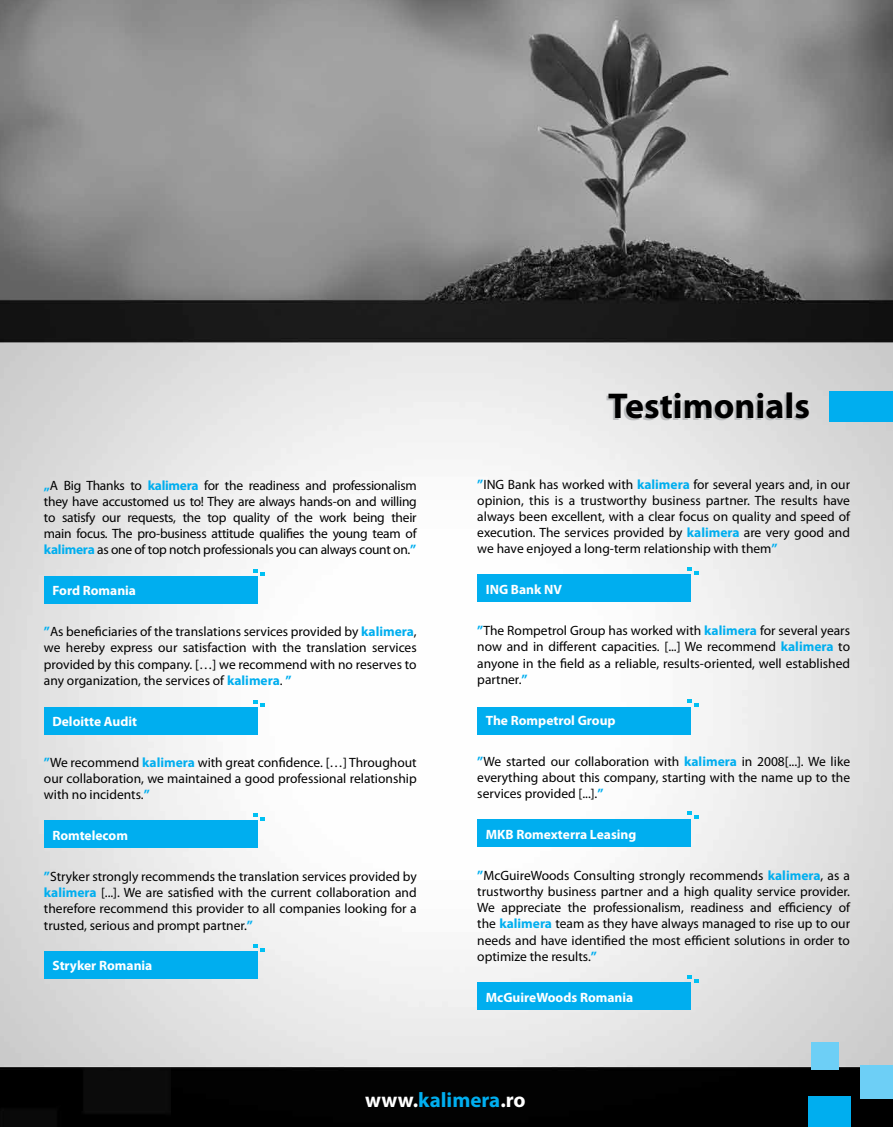
<style>
.page{position:relative;width:893px;height:1127px;background:#fff}
.page>*{position:absolute;margin:0;border:0;box-sizing:border-box;transform-origin:0 0}
.t1{font:700 36px "Myriad Pro";color:#000}
.t2{font:700 21px "Myriad Pro";color:#00aeef}
.t3{font:13.5px/16.2px "Myriad Pro";color:#000;text-align:justify}
.t4{font:700 13.5px "Myriad Pro";color:#fff}
.s1{font-weight:700;color:#00aeef}
.s2{color:#fff}
</style>
<div class="page">
<img style="left:0;top:0;width:893px;height:1127px">
<div style="left:44px;top:576px;width:214px;height:28px;background:#00aeef"></div>
<svg style="left:254px;top:569px;width:11px;height:7px"></svg>
<div style="left:44px;top:707px;width:214px;height:28px;background:#00aeef"></div>
<svg style="left:254px;top:700px;width:11px;height:7px"></svg>
<div style="left:44px;top:820px;width:214px;height:28px;background:#00aeef"></div>
<svg style="left:254px;top:813px;width:11px;height:7px"></svg>
<div style="left:44px;top:952px;width:214px;height:27px;background:#00aeef"></div>
<svg style="left:254px;top:944px;width:11px;height:8px"></svg>
<div style="left:477px;top:575px;width:214px;height:27px;background:#00aeef"></div>
<svg style="left:687px;top:567px;width:11px;height:8px"></svg>
<div style="left:477px;top:707px;width:214px;height:27px;background:#00aeef"></div>
<svg style="left:687px;top:699px;width:11px;height:8px"></svg>
<div style="left:477px;top:819px;width:214px;height:27px;background:#00aeef"></div>
<svg style="left:687px;top:811px;width:11px;height:8px"></svg>
<div style="left:477px;top:982px;width:214px;height:28px;background:#00aeef"></div>
<svg style="left:687px;top:975px;width:11px;height:7px"></svg>
<div style="left:829px;top:391px;width:64px;height:31px;background:#00aeef"></div>
<div style="left:811px;top:1042px;width:28px;height:27px;background:#6dcff6"></div>
<div style="left:861px;top:1065px;width:32px;height:34px;background:#6dcff6"></div>
<div style="left:808px;top:1096px;width:42px;height:31px;background:#00aeef"></div>
<p class="t3" style="left:44px;top:477px;width:374px"><span class="s1">„</span>A Big Thanks to <span class="s1">kalimera</span> for the readiness and professionalism they have accustomed us to! They are always hands-on and willing to satisfy our requests, the top quality of the work being their main focus. The pro-business attitude qualifies the young team of <span class="s1">kalimera</span> as one of top notch professionals you can always count on.<span class="s1">”</span></p>
<p class="t4" style="left:52px;top:582px;width:85px">Ford Romania</p>
<p class="t3" style="left:44px;top:623px;width:374px"><span class="s1">”</span>As beneficiaries of the translations services provided by <span class="s1">kalimera</span>, we hereby express our satisfaction with the translation services provided by this company. […] we recommend with no reserves to any organization, the services of <span class="s1">kalimera</span>. <span class="s1">”</span></p>
<p class="t4" style="left:52px;top:712px;width:86px">Deloitte Audit</p>
<p class="t3" style="left:44px;top:754px;width:374px"><span class="s1">”</span>We recommend <span class="s1">kalimera</span> with great confidence. […] Throughout our collaboration, we maintained a good professional relationship with no incidents.<span class="s1">”</span></p>
<p class="t4" style="left:52px;top:827px;width:77px">Romtelecom</p>
<p class="t3" style="left:44px;top:868px;width:374px"><span class="s1">”</span>Stryker strongly recommends the translation services provided by <span class="s1">kalimera</span> [...]. We are satisfied with the current collaboration and therefore recommend this provider to all companies looking for a trusted, serious and prompt partner.<span class="s1">”</span></p>
<p class="t4" style="left:52px;top:957px;width:101px">Stryker Romania</p>
<h1 class="t1" style="left:608px;top:383px;width:203px">Testimonials</h1>
<p class="t3" style="left:477px;top:476px;width:374px"><span class="s1">”</span>ING Bank has worked with <span class="s1">kalimera</span> for several years and, in our opinion, this is a trustworthy business partner. The results have always been excellent, with a clear focus on quality and speed of execution. The services provided by <span class="s1">kalimera</span> are very good and we have enjoyed a long-term relationship with them<span class="s1">”</span></p>
<p class="t4" style="left:486px;top:581px;width:78px">ING Bank NV</p>
<p class="t3" style="left:477px;top:622px;width:374px"><span class="s1">”</span>The Rompetrol Group has worked with <span class="s1">kalimera</span> for several years now and in different capacities. [...] We recommend <span class="s1">kalimera</span> to anyone in the field as a reliable, results-oriented, well established partner.<span class="s1">”</span></p>
<p class="t4" style="left:486px;top:711px;width:131px">The Rompetrol Group</p>
<p class="t3" style="left:477px;top:753px;width:374px"><span class="s1">”</span>We started our collaboration with <span class="s1">kalimera</span> in 2008[...]. We like everything about this company, starting with the name up to the services provided [...].<span class="s1">”</span></p>
<p class="t4" style="left:486px;top:825px;width:152px">MKB Romexterra Leasing</p>
<p class="t3" style="left:477px;top:867px;width:374px"><span class="s1">”</span>McGuireWoods Consulting strongly recommends <span class="s1">kalimera</span>, as a trustworthy business partner and a high quality service provider.<br>We appreciate the professionalism, readiness and efficiency of the <span class="s1">kalimera</span> team as they have always managed to rise up to our needs and have identified the most efficient solutions in order to optimize the results.<span class="s1">”</span></p>
<p class="t4" style="left:486px;top:988px;width:149px">McGuireWoods Romania</p>
<h2 class="t2" style="left:365px;top:1086px;width:162px"><span class="s2">www.</span>kalimera<span class="s2">.ro</span></h2>
</div>
